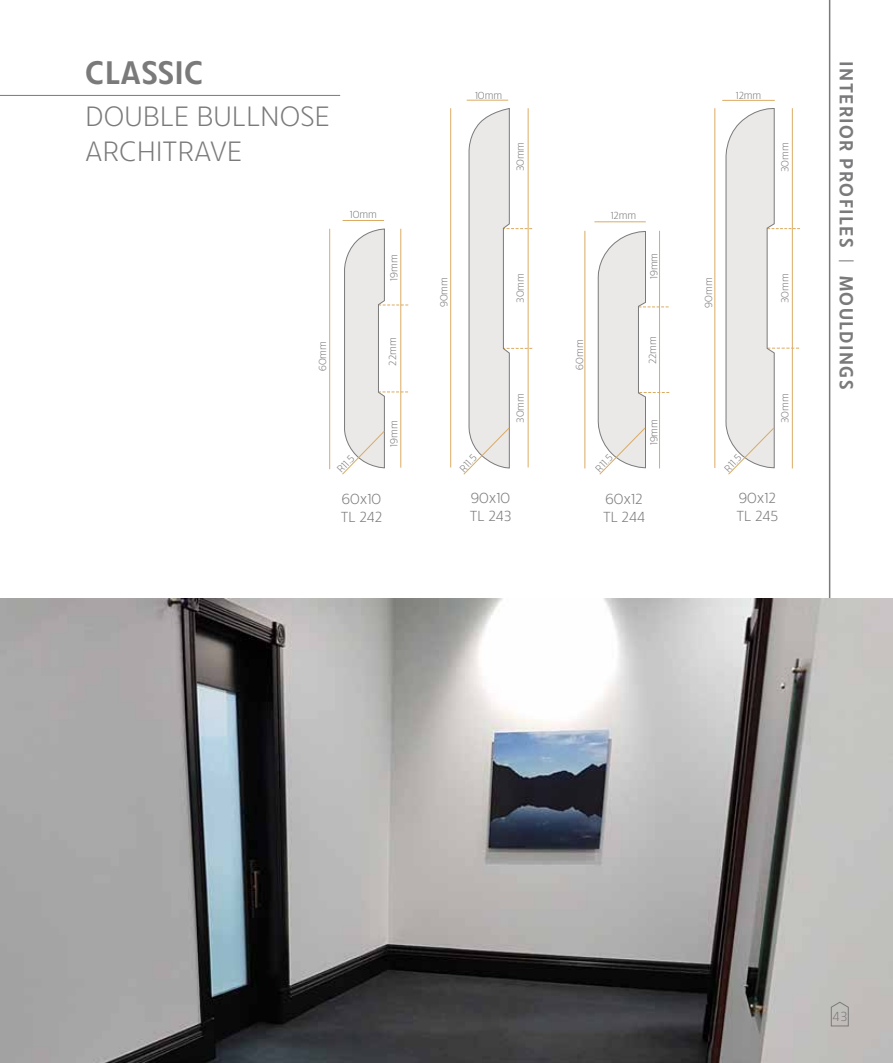
<style>
.page{position:relative;width:893px;height:1063px;background:#fff}
.page>*{position:absolute;margin:0;border:0;box-sizing:border-box;transform-origin:0 0}
.t1{font:600 33.6px "Ruck Sack";letter-spacing:.01em;color:#7a7a7a}
.t2{font:300 28.8px/34.5px "Ruck Sack";letter-spacing:.01em;color:#7a7a7a}
.t3{font:600 19.5px "Ruck Sack";letter-spacing:.07em;color:#7a7a7c}
.t4{font:300 15px/18px "Ruck Sack";color:#7a7a7a}
.t5{font:300 13.5px "Ruck Sack";color:#7a7a7c}
.t6{font:300 10.5px "Ruck Sack";color:#7a7a7a}
</style>
<div class="page">
<hr style="left:829px;top:0;width:1px;height:789px;background:#7a7a7a">
<hr style="left:0;top:95px;width:340px;height:1px;background:#7a7a7a">
<img style="left:0;top:599px;width:893px;height:464px">
<hr style="left:329px;top:229px;width:1px;height:240px;background:#daab63">
<hr style="left:343px;top:220px;width:41px;height:1px;background:#daab63">
<svg style="left:342px;top:228px;width:66px;height:247px"></svg>
<hr style="left:450px;top:108px;width:1px;height:360px;background:#dcac65">
<hr style="left:528px;top:108px;width:1px;height:359px;background:#dcac65">
<hr style="left:467px;top:100px;width:41px;height:1px;background:#dcac65">
<svg style="left:463px;top:109px;width:69px;height:366px"></svg>
<hr style="left:585px;top:231px;width:1px;height:237px;background:#daab63">
<hr style="left:594px;top:222px;width:52px;height:1px;background:#daab63">
<svg style="left:597px;top:231px;width:72px;height:244px"></svg>
<hr style="left:715px;top:108px;width:1px;height:360px;background:#dcac65">
<hr style="left:722px;top:100px;width:53px;height:1px;background:#dcac65">
<svg style="left:725px;top:108px;width:75px;height:367px"></svg>
<svg style="left:830px;top:1001px;width:19px;height:26px"></svg>
<h1 class="t1" style="left:85px;top:50px;width:120px">CLASSIC</h1>
<h2 class="t2" style="left:86px;top:98px;width:246px">DOUBLE BULLNOSE<br>ARCHITRAVE</h2>
<p class="t6" style="left:475px;top:88px;width:29px">10mm</p>
<p class="t6" style="left:513px;top:171px;width:31px;rotate:-90deg">30mm</p>
<p class="t6" style="left:736px;top:88px;width:27px">12mm</p>
<p class="t6" style="left:778px;top:172px;width:31px;rotate:-90deg">30mm</p>
<p class="t6" style="left:350px;top:207px;width:29px">10mm</p>
<p class="t6" style="left:611px;top:208px;width:27px">12mm</p>
<p class="t6" style="left:387px;top:281px;width:28px;rotate:-90deg">19mm</p>
<p class="t6" style="left:437px;top:307px;width:31px;rotate:-90deg">90mm</p>
<p class="t6" style="left:513px;top:303px;width:31px;rotate:-90deg">30mm</p>
<p class="t6" style="left:647px;top:279px;width:28px;rotate:-90deg">19mm</p>
<p class="t6" style="left:701px;top:308px;width:31px;rotate:-90deg">90mm</p>
<p class="t6" style="left:778px;top:303px;width:31px;rotate:-90deg">30mm</p>
<p class="t6" style="left:315px;top:371px;width:31px;rotate:-90deg">60mm</p>
<p class="t6" style="left:334px;top:466px;width:21px;rotate:-46deg">R11.5</p>
<p class="t6" style="left:385px;top:366px;width:29px;rotate:-90deg">22mm</p>
<p class="t6" style="left:387px;top:447px;width:28px;rotate:-90deg">19mm</p>
<p class="t6" style="left:456px;top:465px;width:21px;rotate:-46deg">R11.5</p>
<p class="t6" style="left:513px;top:423px;width:31px;rotate:-90deg">30mm</p>
<p class="t6" style="left:572px;top:370px;width:31px;rotate:-90deg">60mm</p>
<p class="t6" style="left:592px;top:465px;width:21px;rotate:-46deg">R11.5</p>
<p class="t6" style="left:645px;top:364px;width:29px;rotate:-90deg">22mm</p>
<p class="t6" style="left:647px;top:445px;width:28px;rotate:-90deg">19mm</p>
<p class="t6" style="left:721px;top:465px;width:21px;rotate:-46deg">R11.5</p>
<p class="t6" style="left:778px;top:423px;width:31px;rotate:-90deg">30mm</p>
<h3 class="t4" style="left:341px;top:489px;width:43px">60x10<br>TL 242</h3>
<h3 class="t4" style="left:470px;top:488px;width:43px">90x10<br>TL 243</h3>
<h3 class="t4" style="left:603px;top:489px;width:44px">60x12<br>TL 244</h3>
<h3 class="t4" style="left:737px;top:488px;width:43px">90x12<br>TL 245</h3>
<h3 class="t3" style="left:860px;top:61px;width:329px;rotate:90deg">INTERIOR PROFILES | MOULDINGS</h3>
<p class="t5" style="left:832px;top:1007px;width:16px">43</p>
</div>
